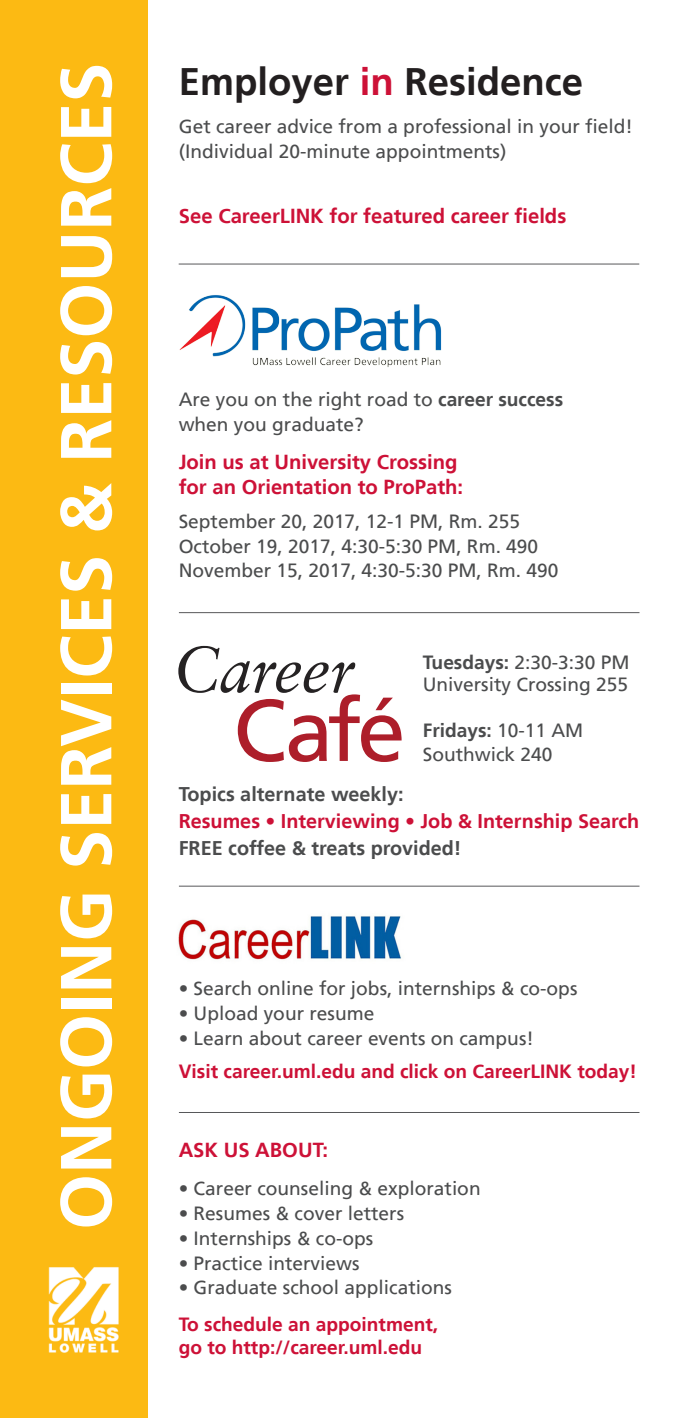
<style>
.page{position:relative;width:689px;height:1418px;background:#fff}
.page>*{position:absolute;margin:0;border:0;box-sizing:border-box;transform-origin:0 0}
.t1{font:700 72px "Frutiger LT";color:#fff}
.t2{font:700 38.25px "Frutiger LT";color:#231f20}
.t3{font:700 20.25px "Frutiger LT";color:#cd1137}
.t4{font:700 19.8px/27px "Frutiger LT";color:#4b4c4d}
.t5{font:19.12px/24.8px "Frutiger LT";color:#4b4c4d}
.t6{font:700 19.12px/33.8px "Frutiger LT";color:#cd1137}
.t7{font:700 19.12px "Frutiger LT";color:#4b4c4d}
.s1{color:#cd1137}
.s2{font-weight:700}
.s3{font-weight:400}
.s4{font-weight:400;color:#4b4c4d}
.s5{font-weight:700;color:#cd1137}
</style>
<div class="page">
<div style="left:0;top:0;width:147px;height:1418px;background:#fcba13"></div>
<img style="left:48px;top:1267px;width:71px;height:86px">
<img style="left:178px;top:916px;width:223px;height:44px">
<img style="left:179px;top:295px;width:263px;height:72px">
<svg style="left:178px;top:646px;width:223px;height:116px"></svg>
<hr style="left:179px;top:264px;width:460px;height:1px;background:#57585a">
<hr style="left:179px;top:612px;width:460px;height:1px;background:#57585a">
<hr style="left:179px;top:885px;width:460px;height:1px;background:#57585a">
<hr style="left:179px;top:1112px;width:460px;height:1px;background:#57585a">
<p class="t1" style="left:44px;top:1229px;width:1168px;rotate:-90deg">ONGOING SERVICES &amp; RESOURCES</p>
<p class="t2" style="left:179px;top:59px;width:405px">Employer <span class="s1">in</span> Residence</p>
<p class="t5" style="left:179px;top:114px;width:455px">Get career advice from a professional in your field!</p>
<p class="t5" style="left:179px;top:139px;width:329px">(Individual 20-minute appointments)</p>
<p class="t3" style="left:179px;top:204px;width:389px">See CareerLINK for featured career fields</p>
<p class="t5" style="left:179px;top:387px;width:386px">Are you on the right road to <span class="s2">career success </span>when you graduate?</p>
<p class="t3" style="left:179px;top:450px;width:280px">Join us at University Crossing</p>
<p class="t3" style="left:179px;top:475px;width:286px">for an Orientation to ProPath:</p>
<p class="t5" style="left:179px;top:509px;width:381px">September 20, 2017, 12-1 PM, Rm. 255<br>October 19, 2017, 4:30-5:30 PM, Rm. 490<br>November 15, 2017, 4:30-5:30 PM, Rm. 490</p>
<p class="t5" style="left:422px;top:649px;width:208px"><span class="s2">Tuesdays:</span> 2:30-3:30 PM</p>
<p class="t5" style="left:422px;top:672px;width:207px">University Crossing 255</p>
<p class="t7" style="left:422px;top:719px;width:162px">Fridays: <span class="s3">10-11 AM</span></p>
<p class="t5" style="left:422px;top:742px;width:131px">Southwick 240</p>
<p class="t4" style="left:179px;top:781px;width:462px">Topics alternate weekly:<br><span class="s1">Resumes • Interviewing • Job &amp; Internship Search<br></span>FREE coffee &amp; treats provided!</p>
<p class="t5" style="left:179px;top:976px;width:400px">• Search online for jobs, internships &amp; co-ops</p>
<p class="t5" style="left:179px;top:1001px;width:197px">• Upload your resume</p>
<p class="t6" style="left:179px;top:1021px;width:459px"><span class="s4">• Learn about career events on campus!<br></span>Visit career.uml.edu and click on CareerLINK today!</p>
<p class="t3" style="left:179px;top:1138px;width:151px">ASK US ABOUT:</p>
<p class="t5" style="left:179px;top:1176px;width:303px">• Career counseling &amp; exploration</p>
<p class="t5" style="left:179px;top:1201px;width:227px">• Resumes &amp; cover letters</p>
<p class="t5" style="left:179px;top:1225px;width:196px">• Internships &amp; co-ops</p>
<p class="t5" style="left:179px;top:1250px;width:182px">• Practice interviews</p>
<p class="t5" style="left:179px;top:1269px;width:275px;line-height:36.4px">• Graduate school applications<br><span class="s5">To schedule an appointment,</span></p>
<p class="t6" style="left:179px;top:1330px;width:245px">go to http://career.uml.edu</p>
</div>
